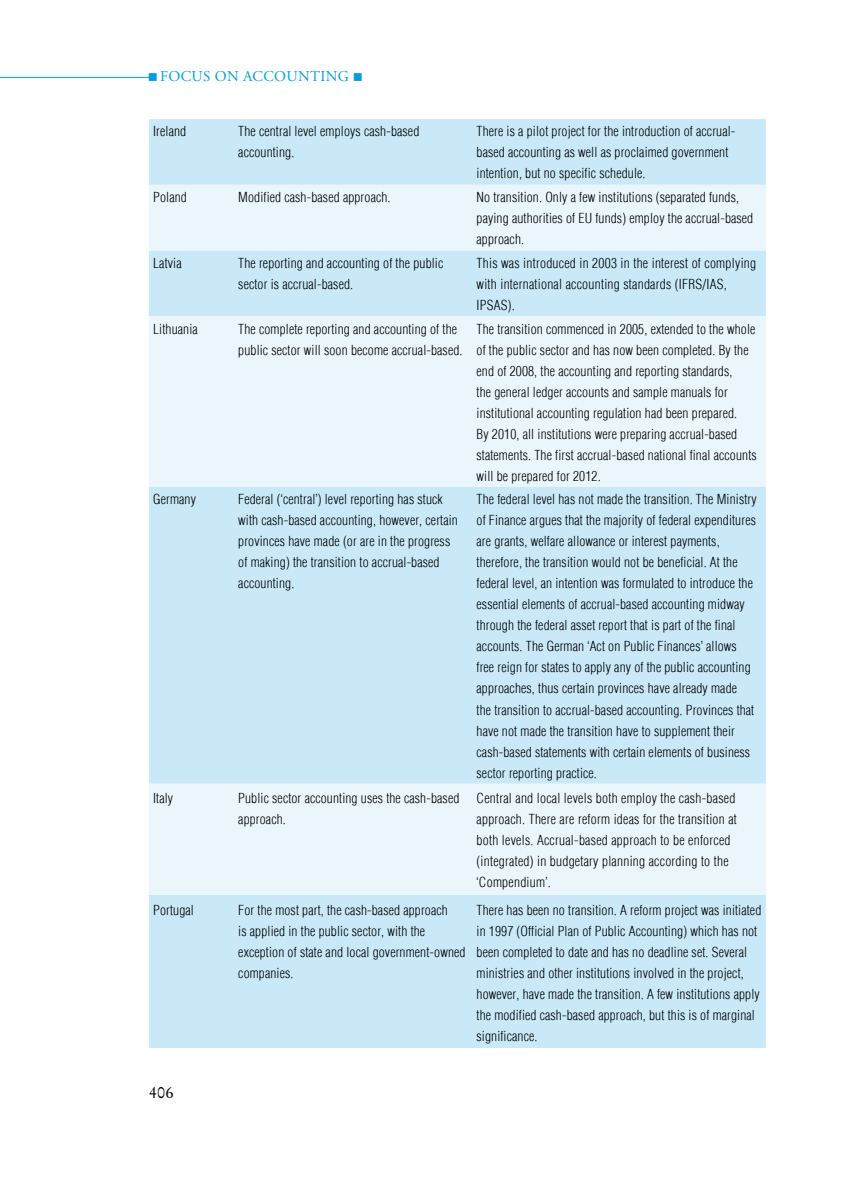
<style>
.page{position:relative;width:851px;height:1191px;background:#fff}
.page>*{position:absolute;margin:0;border:0;box-sizing:border-box;transform-origin:0 0}
.t1{font:16.5px "Original Garamond HU Normal";color:#000}
.t2{font:15px "Adobe Garamond Pro";letter-spacing:.215em;color:#009ee0}
.t3{font:300 condensed 13.5px/21px "H Helvetica";letter-spacing:.01em;color:#000}
</style>
<div class="page">
<hr style="left:0;top:77px;width:149px;height:1px;background:#009ee0">
<div style="left:149px;top:119px;width:616px;height:929px;background:#c9e9f8"></div>
<svg style="left:149px;top:185px;width:616px;height:710px;fill:#c9e9f8"></svg>
<p class="t2" style="left:148px;top:67px;width:217px">■ FOCUS ON ACCOUNTING ■</p>
<p class="t3" style="left:153px;top:121px;width:35px">Ireland</p>
<p class="t3" style="left:238px;top:121px;width:182px">The central level employs cash-based accounting.</p>
<p class="t3" style="left:476px;top:121px;width:260px">There is a pilot project for the introduction of accrual&shy;based accounting as well as proclaimed government intention, but no specific schedule.</p>
<p class="t3" style="left:153px;top:187px;width:35px">Poland</p>
<p class="t3" style="left:238px;top:187px;width:154px">Modified cash-based approach.</p>
<p class="t3" style="left:476px;top:187px;width:278px">No transition. Only a few institutions (separated funds, paying authorities of EU funds) employ the accrual-based approach.</p>
<p class="t3" style="left:153px;top:252px;width:30px">Latvia</p>
<p class="t3" style="left:238px;top:252px;width:206px">The reporting and accounting of the public sector is accrual-based.</p>
<p class="t3" style="left:476px;top:252px;width:281px">This was introduced in 2003 in the interest of complying with international accounting standards (IFRS/IAS,<br>IPSAS).</p>
<p class="t3" style="left:153px;top:318px;width:46px">Lithuania</p>
<p class="t3" style="left:238px;top:318px;width:226px">The complete reporting and accounting of the public sector will soon become accrual-based.</p>
<p class="t3" style="left:476px;top:318px;width:281px">The transition commenced in 2005, extended to the whole of the public sector and has now been completed. By the end of 2008, the accounting and reporting standards,<br>the general ledger accounts and sample manuals for institutional accounting regulation had been prepared.<br>By 2010, all institutions were preparing accrual-based statements. The first accrual-based national final accounts will be prepared for 2012.</p>
<p class="t3" style="left:153px;top:489px;width:44px">Germany</p>
<p class="t3" style="left:238px;top:489px;width:221px">Federal (‘central’) level reporting has stuck with cash-based accounting, however, certain provinces have made (or are in the progress of making) the transition to accrual-based accounting.</p>
<p class="t3" style="left:476px;top:489px;width:281px">The federal level has not made the transition. The Ministry of Finance argues that the majority of federal expenditures are grants, welfare allowance or interest payments, therefore, the transition would not be beneficial. At the federal level, an intention was formulated to introduce the essential elements of accrual-based accounting midway through the federal asset report that is part of the final accounts. The German ‘Act on Public Finances’ allows free reign for states to apply any of the public accounting approaches, thus certain provinces have already made<br>the transition to accrual-based accounting. Provinces that have not made the transition have to supplement their cash-based statements with certain elements of business sector reporting practice.</p>
<p class="t3" style="left:153px;top:788px;width:22px">Italy</p>
<p class="t3" style="left:238px;top:788px;width:222px">Public sector accounting uses the cash-based approach.</p>
<p class="t3" style="left:476px;top:788px;width:262px">Central and local levels both employ the cash-based approach. There are reform ideas for the transition at both levels. Accrual-based approach to be enforced (integrated) in budgetary planning according to the ‘Compendium’.</p>
<p class="t3" style="left:153px;top:899px;width:42px">Portugal</p>
<p class="t3" style="left:238px;top:899px;width:229px">For the most part, the cash-based approach<br>is applied in the public sector, with the exception of state and local government-owned companies.</p>
<p class="t3" style="left:476px;top:899px;width:286px">There has been no transition. A reform project was initiated in 1997 (Official Plan of Public Accounting) which has not been completed to date and has no deadline set. Several ministries and other institutions involved in the project, however, have made the transition. A few institutions apply the modified cash-based approach, but this is of marginal significance.</p>
<p class="t1" style="left:149px;top:1081px;width:26px">406</p>
</div>
